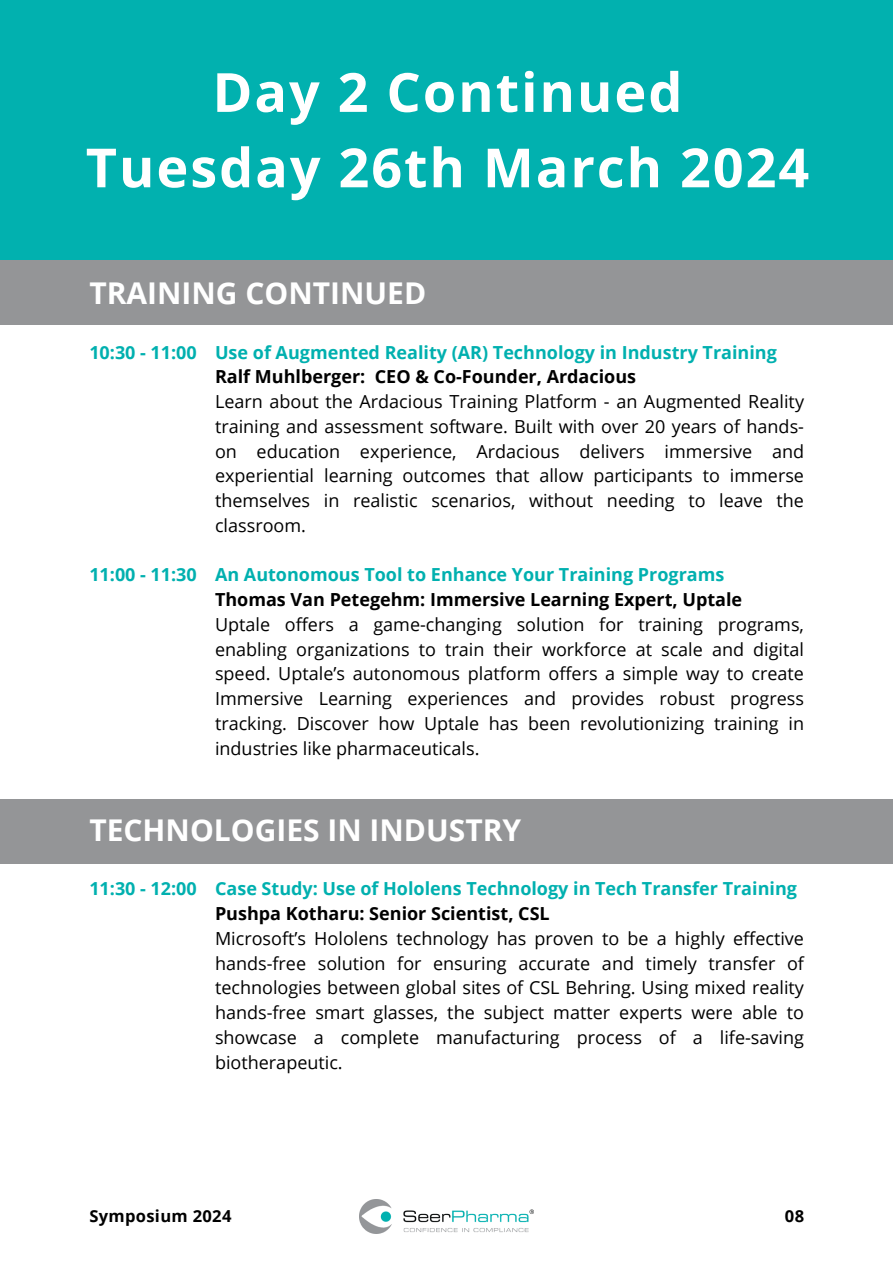
<style>
.page{position:relative;width:893px;height:1264px;background:#fff}
.page>*{position:absolute;margin:0;border:0;box-sizing:border-box;transform-origin:0 0}
.t1{font:700 54px/75.3px "Open Sans";letter-spacing:.035em;color:#fff;text-align:center}
.t2{font:700 30px "Open Sans";color:#fff}
.t3{font:18px/24.8px "Open Sans";color:#000;text-align:justify}
.t4{font:700 18px "Open Sans";color:#00b0af}
.t5{font:700 18px "Open Sans";color:#000}
.t6{font:700 16.5px "Open Sans";letter-spacing:.02em;color:#000}
</style>
<div class="page">
<div style="left:0;top:0;width:892px;height:260px;background:#01b1af"></div>
<div style="left:0;top:260px;width:892px;height:65px;background:#949597"></div>
<div style="left:0;top:799px;width:892px;height:65px;background:#949597"></div>
<img style="left:360px;top:1199px;width:173px;height:34px">
<h1 class="t1" style="left:86px;top:53px;width:724px">Day 2 Continued<br>Tuesday 26th March 2024</h1>
<h2 class="t2" style="left:89px;top:272px;width:338px">TRAINING CONTINUED</h2>
<p class="t4" style="left:89px;top:339px;width:109px">10:30 - 11:00</p>
<p class="t4" style="left:89px;top:562px;width:109px">11:00 - 11:30</p>
<p class="t4" style="left:215px;top:339px;width:563px">Use of Augmented Reality (AR) Technology in Industry Training</p>
<p class="t5" style="left:215px;top:364px;width:422px">Ralf Muhlberger: CEO &amp; Co-Founder, Ardacious</p>
<p class="t3" style="left:215px;top:388px;width:590px">Learn about the Ardacious Training Platform - an Augmented Reality training and assessment software. Built with over 20 years of hands&shy;on education experience, Ardacious delivers immersive and experiential learning outcomes that allow participants to immerse themselves in realistic scenarios, without needing to leave the classroom.</p>
<p class="t4" style="left:215px;top:562px;width:511px">An Autonomous Tool to Enhance Your Training Programs</p>
<p class="t5" style="left:215px;top:587px;width:528px">Thomas Van Petegehm: Immersive Learning Expert, Uptale</p>
<p class="t3" style="left:215px;top:611px;width:590px">Uptale offers a game-changing solution for training programs, enabling organizations to train their workforce at scale and digital speed. Uptale’s autonomous platform offers a simple way to create Immersive Learning experiences and provides robust progress tracking. Discover how Uptale has been revolutionizing training in industries like pharmaceuticals.</p>
<h2 class="t2" style="left:89px;top:809px;width:433px">TECHNOLOGIES IN INDUSTRY</h2>
<p class="t4" style="left:89px;top:876px;width:109px">11:30 - 12:00</p>
<p class="t4" style="left:215px;top:876px;width:583px">Case Study: Use of Hololens Technology in Tech Transfer Training</p>
<p class="t5" style="left:215px;top:900px;width:336px">Pushpa Kotharu: Senior Scientist, CSL</p>
<p class="t3" style="left:215px;top:925px;width:590px">Microsoft’s Hololens technology has proven to be a highly effective hands-free solution for ensuring accurate and timely transfer of technologies between global sites of CSL Behring. Using mixed reality hands-free smart glasses, the subject matter experts were able to showcase a complete manufacturing process of a life-saving biotherapeutic.</p>
<p class="t6" style="left:89px;top:1204px;width:144px">Symposium 2024</p>
<p class="t6" style="left:784px;top:1204px;width:21px">08</p>
</div>
